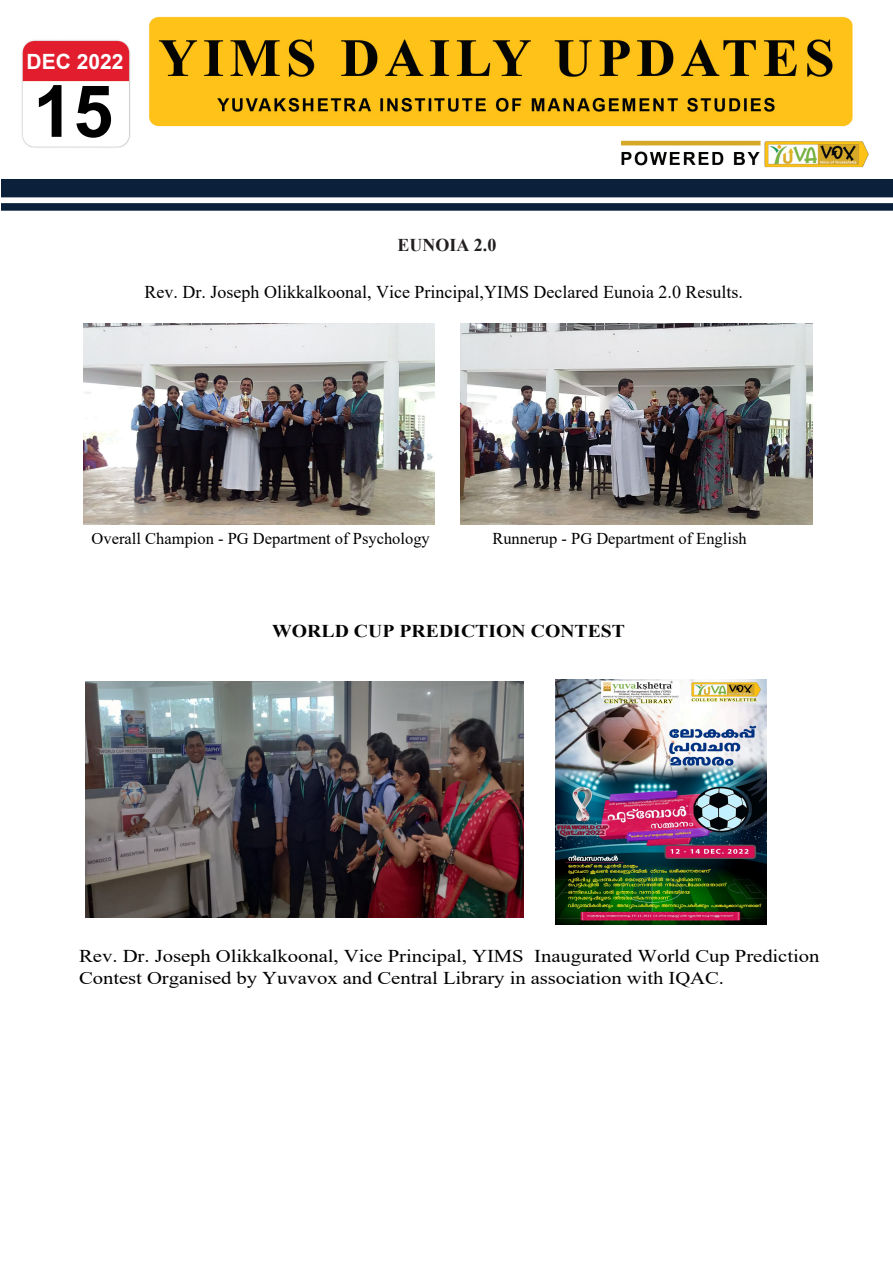
<style>
.page{position:relative;width:893px;height:1263px;background:#fff}
.page>*{position:absolute;margin:0;border:0;box-sizing:border-box;transform-origin:0 0}
.t1{font:700 72px "Arial";color:#000}
.t2{font:700 21px "Arial";color:#fff}
.t3{font:18px/21.6px "Times New Roman";letter-spacing:-.005em;color:#000;scale:1.15 1}
.t4{font:18px "Times New Roman";letter-spacing:-.005em;color:#000}
.t5{font:700 18px "Times New Roman";color:#040404;scale:1.09 1}
.t6{font:700 18px "Times New Roman";color:#231f20}
.t7{font:16.5px "Times New Roman";color:#000}
</style>
<div class="page">
<img style="left:2px;top:16px;width:891px;height:909px">
<img style="left:461px;top:323px;width:351px;height:201px">
<img style="left:86px;top:682px;width:437px;height:236px">
<img style="left:84px;top:324px;width:351px;height:201px">
<img style="left:555px;top:680px;width:211px;height:244px">
<p class="t2" style="left:27px;top:47px;width:98px">DEC 2022</p>
<p class="t1" style="left:33px;top:61px;width:82px">15</p>
<p class="t6" style="left:397px;top:232px;width:100px">EUNOIA 2.0</p>
<p class="t4" style="left:145px;top:279px;width:600px">Rev. Dr. Joseph Olikkalkoonal, Vice Principal,YIMS Declared Eunoia 2.0 Results.</p>
<p class="t7" style="left:92px;top:527px;width:340px">Overall Champion - PG Department of Psychology</p>
<p class="t7" style="left:492px;top:527px;width:256px">Runnerup - PG Department of English</p>
<p class="t5" style="left:272px;top:618px;width:325px">WORLD CUP PREDICTION CONTEST</p>
<p class="t3" style="left:79px;top:945px;width:645px">Rev. Dr. Joseph Olikkalkoonal, Vice Principal, YIMS Inaugurated World Cup Prediction<br>Contest Organised by Yuvavox and Central Library in association with IQAC.</p>
</div>
